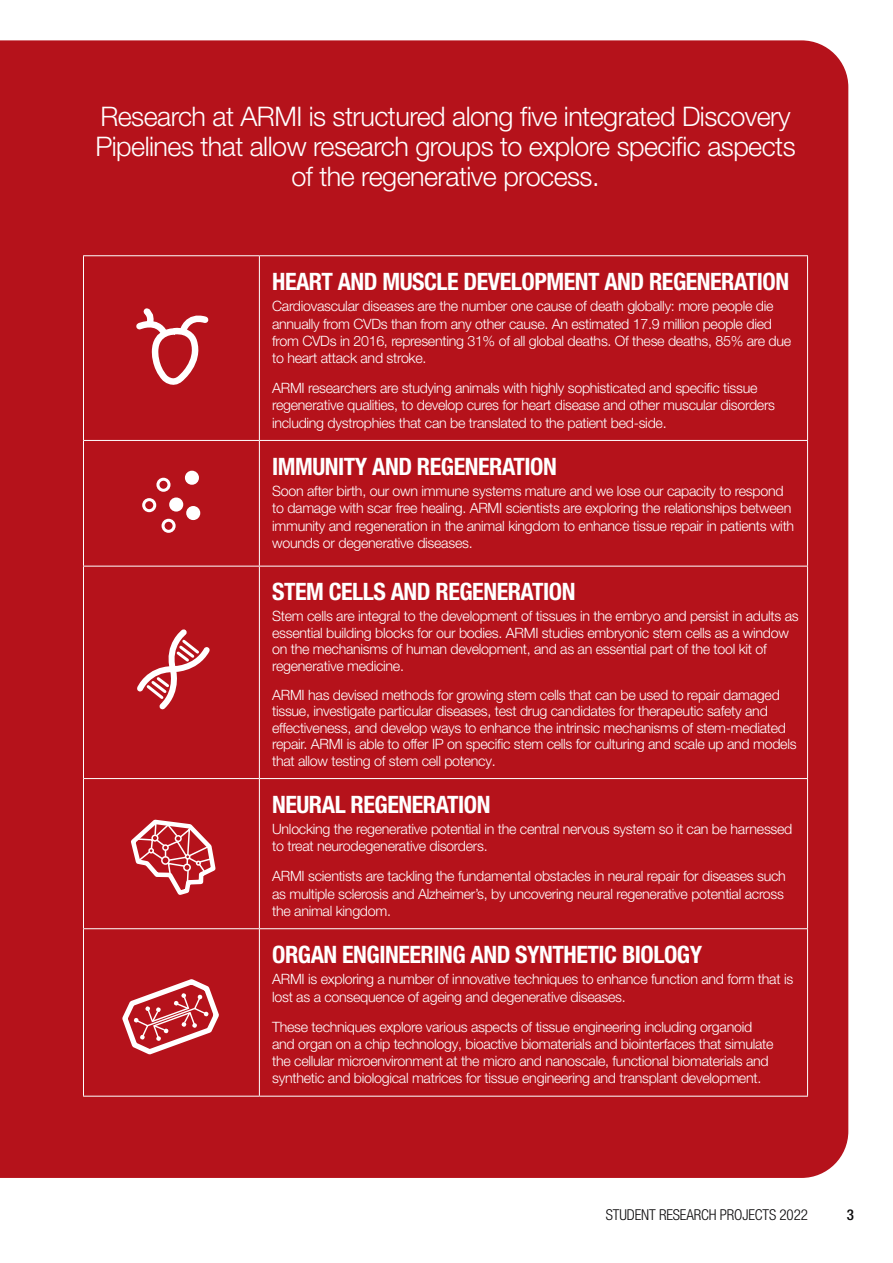
<style>
.page{position:relative;width:893px;height:1263px;background:#fff}
.page>*{position:absolute;margin:0;border:0;box-sizing:border-box;transform-origin:0 0}
.t1{font:300 27px/30px "Helvetica Neue LT Pro";letter-spacing:-.02em;color:#fff;text-align:center}
.t2{font:700 condensed 24px "Helvetica Neue LT Pro";letter-spacing:-.02em;color:#fff}
.t3{font:300 condensed 15px "Helvetica Neue LT Pro";letter-spacing:-.01em;color:#0b0a0b}
.t4{font:500 condensed 15px "Helvetica Neue LT Pro";color:#0b0a0b}
.t5{font:300 14.25px/17.2px "Helvetica Neue LT Pro";letter-spacing:-.02em;color:#fff}
</style>
<div class="page">
<div style="left:0;top:40px;width:848px;height:1138px;background:#b5121b"></div>
<hr style="left:83px;top:255px;width:176px;height:1px;background:#fff">
<hr style="left:83px;top:256px;width:1px;height:184px;background:#fff">
<hr style="left:259px;top:255px;width:549px;height:1px;background:#fff">
<hr style="left:259px;top:256px;width:1px;height:184px;background:#fff">
<hr style="left:807px;top:256px;width:1px;height:184px;background:#fff">
<hr style="left:83px;top:440px;width:176px;height:1px;background:#fff">
<hr style="left:83px;top:441px;width:1px;height:125px;background:#fff">
<hr style="left:259px;top:440px;width:549px;height:1px;background:#fff">
<hr style="left:259px;top:441px;width:1px;height:125px;background:#fff">
<hr style="left:807px;top:441px;width:1px;height:125px;background:#fff">
<hr style="left:83px;top:566px;width:176px;height:1px;background:#fff">
<hr style="left:83px;top:566px;width:1px;height:212px;background:#fff">
<hr style="left:259px;top:566px;width:549px;height:1px;background:#fff">
<hr style="left:259px;top:566px;width:1px;height:212px;background:#fff">
<hr style="left:807px;top:566px;width:1px;height:212px;background:#fff">
<hr style="left:83px;top:778px;width:176px;height:1px;background:#fff">
<hr style="left:83px;top:779px;width:1px;height:149px;background:#fff">
<hr style="left:259px;top:778px;width:549px;height:1px;background:#fff">
<hr style="left:259px;top:779px;width:1px;height:149px;background:#fff">
<hr style="left:807px;top:779px;width:1px;height:149px;background:#fff">
<hr style="left:83px;top:928px;width:176px;height:1px;background:#fff">
<hr style="left:83px;top:929px;width:1px;height:167px;background:#fff">
<hr style="left:259px;top:928px;width:549px;height:1px;background:#fff">
<hr style="left:259px;top:929px;width:1px;height:167px;background:#fff">
<hr style="left:807px;top:929px;width:1px;height:167px;background:#fff">
<hr style="left:83px;top:1096px;width:176px;height:1px;background:#fff">
<hr style="left:259px;top:1096px;width:549px;height:1px;background:#fff">
<svg style="left:133px;top:300px;width:80px;height:95px"></svg>
<svg style="left:134px;top:626px;width:81px;height:94px;background:#c13a41"></svg>
<svg style="left:128px;top:815px;width:90px;height:83px"></svg>
<div style="left:142px;top:498px;width:14px;height:14px;border:3px solid #fff;border-radius:50%"></div>
<div style="left:156px;top:478px;width:14px;height:14px;border:3px solid #fff;border-radius:50%"></div>
<div style="left:162px;top:519px;width:14px;height:14px;border:3px solid #fff;border-radius:50%"></div>
<div style="left:171px;top:499px;width:11px;height:11px;background:#fff;border-radius:50%"></div>
<div style="left:169px;top:497px;width:14px;height:15px;border:3px solid #fff;border-radius:50%"></div>
<div style="left:188px;top:507px;width:11px;height:12px;background:#fff;border-radius:50%"></div>
<div style="left:186px;top:506px;width:14px;height:14px;border:3px solid #fff;border-radius:50%"></div>
<div style="left:186px;top:472px;width:11px;height:11px;background:#fff;border-radius:50%"></div>
<div style="left:185px;top:471px;width:14px;height:14px;border:3px solid #fff;border-radius:50%"></div>
<svg style="left:119px;top:975px;width:103px;height:82px"></svg>
<h1 class="t1" style="left:95px;top:100px;width:702px">Research at ARMI is structured along five integrated Discovery<br>Pipelines that allow research groups to explore specific aspects of the regenerative process.</h1>
<h2 class="t2" style="left:272px;top:267px;width:518px">HEART AND MUSCLE DEVELOPMENT AND REGENERATION</h2>
<p class="t5" style="left:272px;top:297px;width:521px">Cardiovascular diseases are the number one cause of death globally: more people die annually from CVDs than from any other cause. An estimated 17.9 million people died from CVDs in 2016, representing 31% of all global deaths. Of these deaths, 85% are due to heart attack and stroke.</p>
<p class="t5" style="left:272px;top:379px;width:504px">ARMI researchers are studying animals with highly sophisticated and specific tissue regenerative qualities, to develop cures for heart disease and other muscular disorders including dystrophies that can be translated to the patient bed-side.</p>
<h2 class="t2" style="left:272px;top:452px;width:286px">IMMUNITY AND REGENERATION</h2>
<p class="t5" style="left:272px;top:482px;width:524px">Soon after birth, our own immune systems mature and we lose our capacity to respond to damage with scar free healing. ARMI scientists are exploring the relationships between immunity and regeneration in the animal kingdom to enhance tissue repair in patients with wounds or degenerative diseases.</p>
<h2 class="t2" style="left:272px;top:577px;width:305px">STEM CELLS AND REGENERATION</h2>
<p class="t5" style="left:272px;top:607px;width:528px;line-height:16.5px">Stem cells are integral to the development of tissues in the embryo and persist in adults as essential building blocks for our bodies. ARMI studies embryonic stem cells as a window on the mechanisms of human development, and as an essential part of the tool kit of regenerative medicine.</p>
<p class="t5" style="left:272px;top:686px;width:526px;line-height:16.5px">ARMI has devised methods for growing stem cells that can be used to repair damaged tissue, investigate particular diseases, test drug candidates for therapeutic safety and effectiveness, and develop ways to enhance the intrinsic mechanisms of stem-mediated repair. ARMI is able to offer IP on specific stem cells for culturing and scale up and models that allow testing of stem cell potency.</p>
<h2 class="t2" style="left:272px;top:790px;width:220px">NEURAL REGENERATION</h2>
<p class="t5" style="left:272px;top:820px;width:522px">Unlocking the regenerative potential in the central nervous system so it can be harnessed to treat neurodegenerative disorders.</p>
<p class="t5" style="left:272px;top:867px;width:515px">ARMI scientists are tackling the fundamental obstacles in neural repair for diseases such as multiple sclerosis and Alzheimer’s, by uncovering neural regenerative potential across the animal kingdom.</p>
<h2 class="t2" style="left:272px;top:940px;width:432px">ORGAN ENGINEERING AND SYNTHETIC BIOLOGY</h2>
<p class="t5" style="left:272px;top:970px;width:523px">ARMI is exploring a number of innovative techniques to enhance function and form that is lost as a consequence of ageing and degenerative diseases.</p>
<p class="t5" style="left:272px;top:1018px;width:503px">These techniques explore various aspects of tissue engineering including organoid and organ on a chip technology, bioactive biomaterials and biointerfaces that simulate the cellular microenvironment at the micro and nanoscale, functional biomaterials and synthetic and biological matrices for tissue engineering and transplant development.</p>
<p class="t3" style="left:606px;top:1206px;width:204px">STUDENT RESEARCH PROJECTS 2022</p>
<p class="t4" style="left:847px;top:1205px;width:9px">3</p>
</div>
